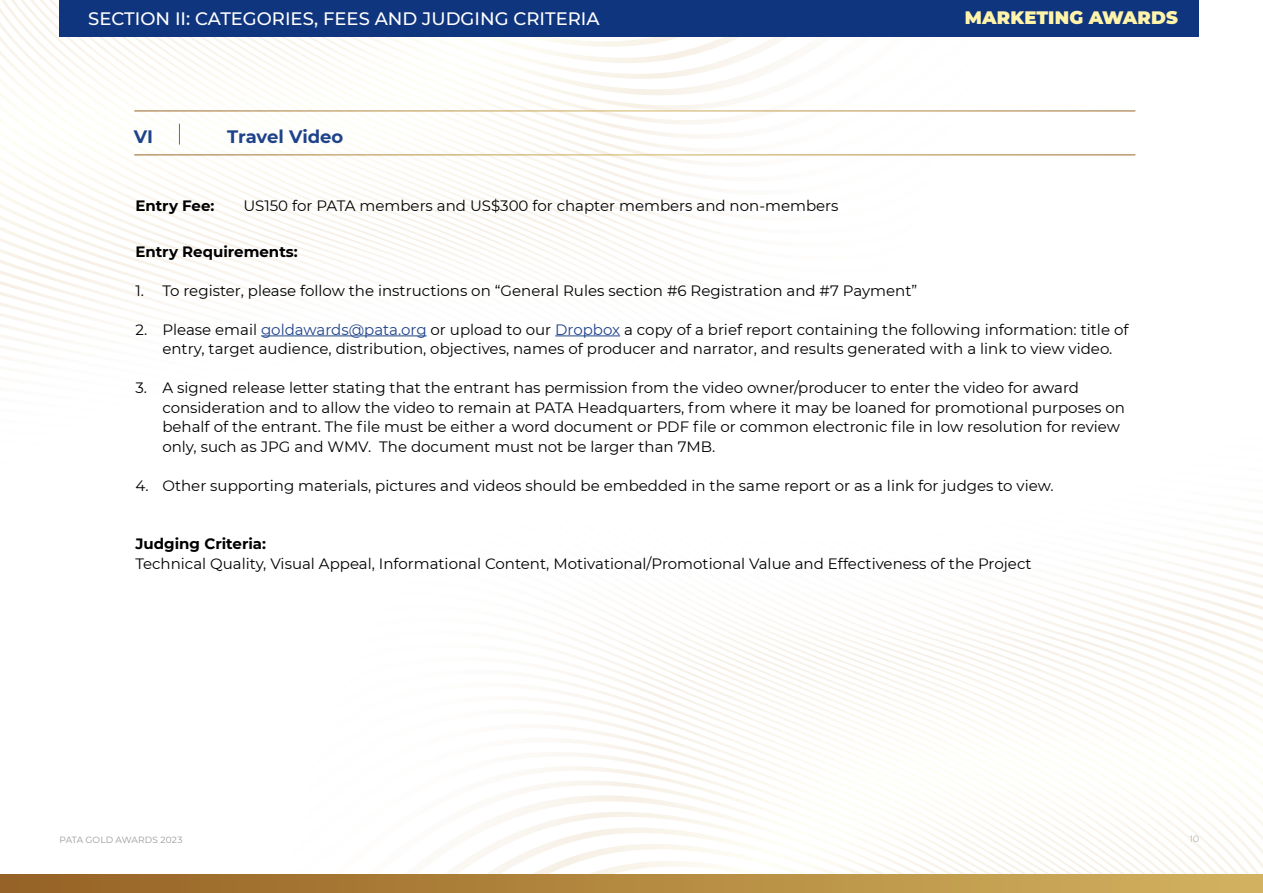
<style>
.page{position:relative;width:1263px;height:893px;background:#fff}
.page>*{position:absolute;margin:0;border:0;box-sizing:border-box;transform-origin:0 0}
.t1{font:500 18px "Montserrat";color:#fff}
.t2{font:900 18px "Montserrat";letter-spacing:.01em;color:#fff4aa}
.t3{font:700 18px "Montserrat";letter-spacing:-.005em;color:#1f438a}
.t4{font:15px/19.5px "Montserrat";color:#000}
.t5{font:700 15px "Montserrat";color:#000}
.t6{font:9px "Montserrat";letter-spacing:.015em;color:#97999c}
.t7{font:300 9px "Gotham";color:#97999c}
.s1{color:#1f438a}
</style>
<div class="page">
<svg style="left:156px;top:36px;width:172px;height:264px"></svg>
<svg style="left:167px;top:36px;width:499px;height:250px"></svg>
<svg style="left:177px;top:36px;width:516px;height:238px"></svg>
<svg style="left:188px;top:36px;width:511px;height:225px"></svg>
<svg style="left:198px;top:36px;width:511px;height:218px"></svg>
<svg style="left:209px;top:36px;width:503px;height:201px"></svg>
<svg style="left:220px;top:36px;width:495px;height:188px"></svg>
<svg style="left:232px;top:36px;width:483px;height:173px"></svg>
<svg style="left:244px;top:36px;width:471px;height:160px"></svg>
<svg style="left:256px;top:36px;width:459px;height:147px"></svg>
<svg style="left:268px;top:36px;width:447px;height:132px"></svg>
<svg style="left:281px;top:36px;width:741px;height:121px"></svg>
<svg style="left:294px;top:36px;width:696px;height:107px"></svg>
<svg style="left:309px;top:36px;width:644px;height:93px"></svg>
<svg style="left:324px;top:36px;width:592px;height:77px"></svg>
<svg style="left:341px;top:36px;width:538px;height:63px"></svg>
<svg style="left:359px;top:36px;width:481px;height:47px"></svg>
<svg style="left:937px;top:592px;width:170px;height:282px"></svg>
<svg style="left:598px;top:605px;width:498px;height:269px"></svg>
<svg style="left:572px;top:617px;width:514px;height:257px"></svg>
<svg style="left:565px;top:630px;width:510px;height:244px"></svg>
<svg style="left:556px;top:643px;width:509px;height:231px"></svg>
<svg style="left:551px;top:657px;width:503px;height:217px"></svg>
<svg style="left:550px;top:670px;width:492px;height:204px"></svg>
<svg style="left:549px;top:682px;width:482px;height:192px"></svg>
<svg style="left:549px;top:696px;width:470px;height:178px"></svg>
<svg style="left:549px;top:709px;width:458px;height:165px"></svg>
<svg style="left:549px;top:724px;width:446px;height:150px"></svg>
<svg style="left:549px;top:738px;width:433px;height:136px"></svg>
<svg style="left:548px;top:752px;width:421px;height:122px"></svg>
<svg style="left:534px;top:766px;width:420px;height:108px"></svg>
<svg style="left:516px;top:781px;width:423px;height:93px"></svg>
<svg style="left:510px;top:795px;width:412px;height:79px"></svg>
<svg style="left:447px;top:812px;width:457px;height:62px"></svg>
<div style="left:0;top:874px;width:1263px;height:19px;background:linear-gradient(to right,#956123,#d2b25f)"></div>
<div style="left:60px;top:0;width:1139px;height:36px;background:#10357f"></div>
<hr style="left:261px;top:336px;width:166px;height:1px;background:#1f438a">
<hr style="left:555px;top:336px;width:65px;height:1px;background:#1f438a">
<svg style="left:179px;top:124px;width:1px;height:21px"></svg>
<hr style="left:134px;top:111px;width:1001px;height:1px;background:#fff">
<hr style="left:134px;top:155px;width:1001px;height:1px;background:#fff">
<p class="t1" style="left:88px;top:6px;width:513px">SECTION II: CATEGORIES, FEES AND JUDGING CRITERIA</p>
<p class="t2" style="left:965px;top:4px;width:215px">MARKETING AWARDS</p>
<p class="t1" style="left:181px;top:6px;width:240px">: GEN RAL NFORMATION</p>
<p class="t3" style="left:134px;top:124px;width:21px">VI</p>
<p class="t3" style="left:227px;top:124px;width:118px">Travel Video</p>
<p class="t5" style="left:135px;top:194px;width:81px">Entry Fee:</p>
<p class="t4" style="left:243px;top:195px;width:597px">US150 for PATA members and US$300 for chapter members and non-members</p>
<p class="t5" style="left:135px;top:241px;width:164px">Entry Requirements:</p>
<p class="t4" style="left:135px;top:280px;width:783px">1. To register, please follow the instructions on “General Rules section #6 Registration and #7 Payment”</p>
<p class="t4" style="left:162px;top:319px;width:968px;text-indent:-27px">2. Please email <span class="s1">goldawards@pata.org</span> or upload to our <span class="s1">Dropbox</span> a copy of a brief report containing the following information: title of entry, target audience, distribution, objectives, names of producer and narrator, and results generated with a link to view video.</p>
<p class="t4" style="left:162px;top:378px;width:964px;text-indent:-27px">3. A signed release letter stating that the entrant has permission from the video owner/producer to enter the video for award consideration and to allow the video to remain at PATA Headquarters, from where it may be loaned for promotional purposes on behalf of the entrant. The file must be either a word document or PDF file or common electronic file in low resolution for review only, such as JPG and WMV. The document must not be larger than 7MB.</p>
<p class="t4" style="left:135px;top:475px;width:920px">4. Other supporting materials, pictures and videos should be embedded in the same report or as a link for judges to view.</p>
<p class="t5" style="left:135px;top:533px;width:132px">Judging Criteria:</p>
<p class="t4" style="left:135px;top:553px;width:898px">Technical Quality, Visual Appeal, Informational Content, Motivational/Promotional Value and Effectiveness of the Project</p>
<p class="t6" style="left:60px;top:834px;width:124px">PATA GOLD AWARDS 2023</p>
<p class="t7" style="left:1190px;top:834px;width:11px">10</p>
</div>
